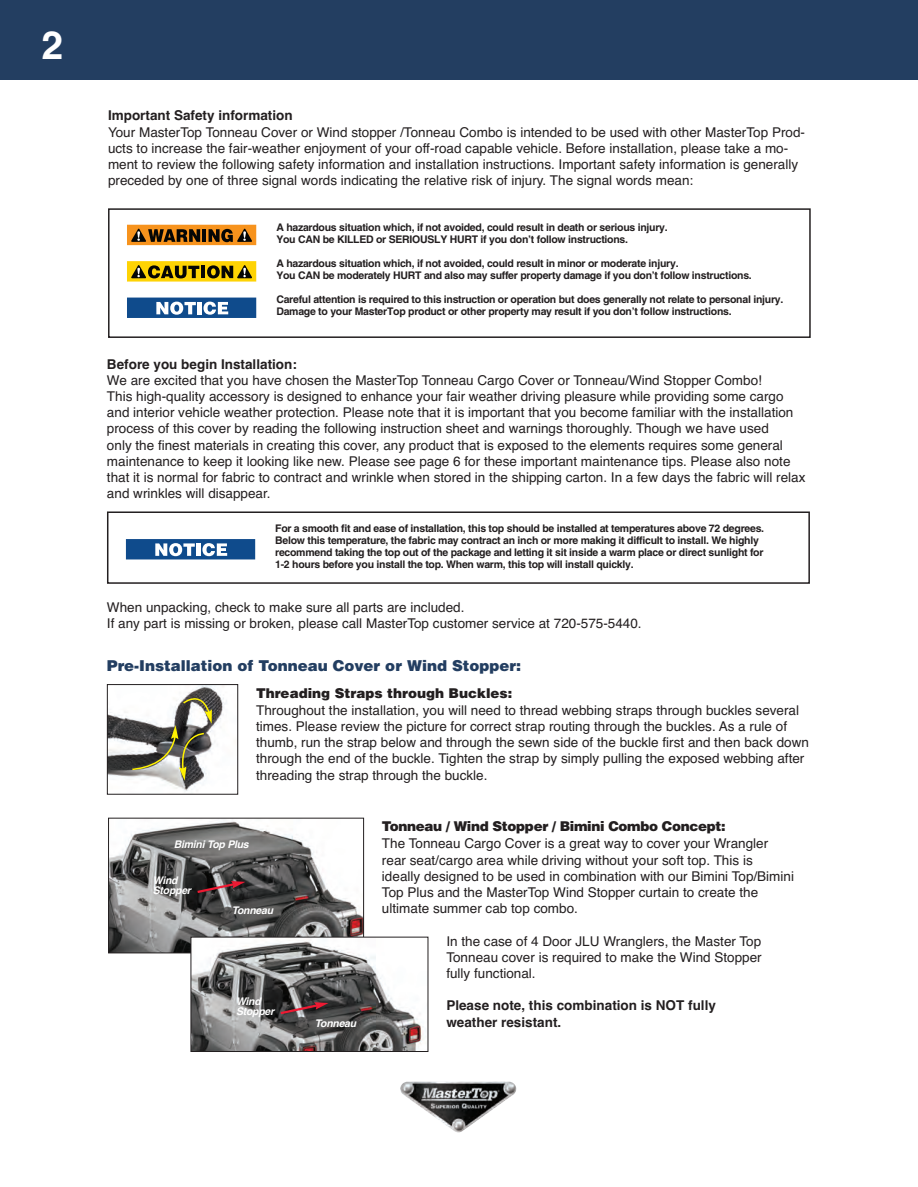
<style>
.page{position:relative;width:918px;height:1187px;background:#fff}
.page>*{position:absolute;margin:0;border:0;box-sizing:border-box;transform-origin:0 0}
.t1{font:700 39px "Helvetica";color:#fff}
.t2{font:900 15px "Helvetica";color:#233e61}
.t3{font:13.5px/16.2px "Helvetica";color:#231f20}
.t4{font:700 13.5px/16.2px "Helvetica";color:#231f20}
.t5{font:900 13.5px "Helvetica";letter-spacing:-.025em;color:#231f20}
.t6{font:900 13.5px "Helvetica";color:#231f20}
.t7{font:700 condensed 10.5px/12px "Helvetica";letter-spacing:-.025em;color:#231f20}
.t8{font:italic 700 10.5px/10.5px "Helvetica";letter-spacing:-.025em;color:#fff}
</style>
<div class="page">
<div style="left:0;top:0;width:917px;height:80px;background:#233e61"></div>
<img style="left:400px;top:1082px;width:116px;height:50px">
<div style="left:108px;top:208px;width:702px;height:130px;border:2px solid #231f20"></div>
<svg style="left:127px;top:225px;width:129px;height:20px;background:#a26317"></svg>
<svg style="left:127px;top:261px;width:129px;height:21px;background:#b2960e"></svg>
<svg style="left:127px;top:298px;width:129px;height:20px"></svg>
<svg style="left:126px;top:539px;width:129px;height:20px"></svg>
<div style="left:107px;top:511px;width:702px;height:73px;border:2px solid #231f20"></div>
<img style="left:109px;top:686px;width:118px;height:105px">
<div style="left:107px;top:684px;width:131px;height:111px;border:1px solid #231f20"></div>
<img style="left:110px;top:821px;width:252px;height:130px">
<div style="left:108px;top:818px;width:256px;height:135px;border:1px solid #231f20"></div>
<img style="left:192px;top:939px;width:234px;height:111px">
<div style="left:190px;top:937px;width:238px;height:115px;border:1px solid #231f20"></div>
<svg style="left:131px;top:690px;width:81px;height:91px"></svg>
<svg style="left:278px;top:1002px;width:50px;height:14px"></svg>
<svg style="left:195px;top:881px;width:50px;height:14px"></svg>
<h1 class="t1" style="left:42px;top:22px;width:23px">2</h1>
<p class="t4" style="left:108px;top:108px;width:186px">Important Safety information</p>
<p class="t3" style="left:108px;top:124px;width:698px">Your MasterTop Tonneau Cover or Wind stopper /Tonneau Combo is intended to be used with other MasterTop Prod&shy;ucts to increase the fair-weather enjoyment of your off-road capable vehicle. Before installation, please take a mo&shy;ment to review the following safety information and installation instructions. Important safety information is generally preceded by one of three signal words indicating the relative risk of injury. The signal words mean:</p>
<p class="t7" style="left:276px;top:223px;width:393px">A hazardous situation which, if not avoided, could result in death or serious injury.<br>You CAN be KILLED or SERIOUSLY HURT if you don’t follow instructions.</p>
<p class="t7" style="left:276px;top:259px;width:477px">A hazardous situation which, if not avoided, could result in minor or moderate injury.<br>You CAN be moderately HURT and also may suffer property damage if you don’t follow instructions.</p>
<p class="t7" style="left:276px;top:295px;width:508px">Careful attention is required to this instruction or operation but does generally not relate to personal injury.<br>Damage to your MasterTop product or other property may result if you don’t follow instructions.</p>
<p class="t4" style="left:107px;top:356px;width:191px">Before you begin Installation:</p>
<p class="t3" style="left:107px;top:372px;width:699px">We are excited that you have chosen the MasterTop Tonneau Cargo Cover or Tonneau/Wind Stopper Combo!<br>This high-quality accessory is designed to enhance your fair weather driving pleasure while providing some cargo and interior vehicle weather protection. Please note that it is important that you become familiar with the installation process of this cover by reading the following instruction sheet and warnings thoroughly. Though we have used<br>only the finest materials in creating this cover, any product that is exposed to the elements requires some general maintenance to keep it looking like new. Please see page 6 for these important maintenance tips. Please also note that it is normal for fabric to contract and wrinkle when stored in the shipping carton. In a few days the fabric will relax and wrinkles will disappear.</p>
<p class="t7" style="left:275px;top:523px;width:490px">For a smooth fit and ease of installation, this top should be installed at temperatures above 72 degrees.<br>Below this temperature, the fabric may contract an inch or more making it difficult to install. We highly recommend taking the top out of the package and letting it sit inside a warm place or direct sunlight for 1-2 hours before you install the top. When warm, this top will install quickly.</p>
<p class="t3" style="left:107px;top:599px;width:536px">When unpacking, check to make sure all parts are included.<br>If any part is missing or broken, please call MasterTop customer service at 720-575-5440.</p>
<p class="t2" style="left:107px;top:656px;width:415px">Pre-Installation of Tonneau Cover or Wind Stopper:</p>
<p class="t6" style="left:256px;top:684px;width:258px">Threading Straps through Buckles:</p>
<p class="t3" style="left:256px;top:702px;width:554px">Throughout the installation, you will need to thread webbing straps through buckles several times. Please review the picture for correct strap routing through the buckles. As a rule of thumb, run the strap below and through the sewn side of the buckle first and then back down through the end of the buckle. Tighten the strap by simply pulling the exposed webbing after threading the strap through the buckle.</p>
<p class="t8" style="left:174px;top:839px;width:76px">Bimini Top Plus</p>
<p class="t8" style="left:153px;top:875px;width:40px">Wind<br>Stopper</p>
<p class="t8" style="left:231px;top:905px;width:43px">Tonneau</p>
<p class="t8" style="left:236px;top:996px;width:40px">Wind<br>Stopper</p>
<p class="t8" style="left:315px;top:1018px;width:43px">Tonneau</p>
<p class="t5" style="left:382px;top:818px;width:345px">Tonneau / Wind Stopper / Bimini Combo Concept:</p>
<p class="t3" style="left:382px;top:836px;width:413px">The Tonneau Cargo Cover is a great way to cover your Wrangler rear seat/cargo area while driving without your soft top. This is ideally designed to be used in combination with our Bimini Top/Bimini Top Plus and the MasterTop Wind Stopper curtain to create the ultimate summer cab top combo.</p>
<p class="t3" style="left:446px;top:933px;width:317px;text-align:justify">In the case of 4 Door JLU Wranglers, the Master Top Tonneau cover is required to make the Wind Stopper fully functional.</p>
<p class="t4" style="left:446px;top:998px;width:271px">Please note, this combination is NOT fully weather resistant.</p>
</div>
